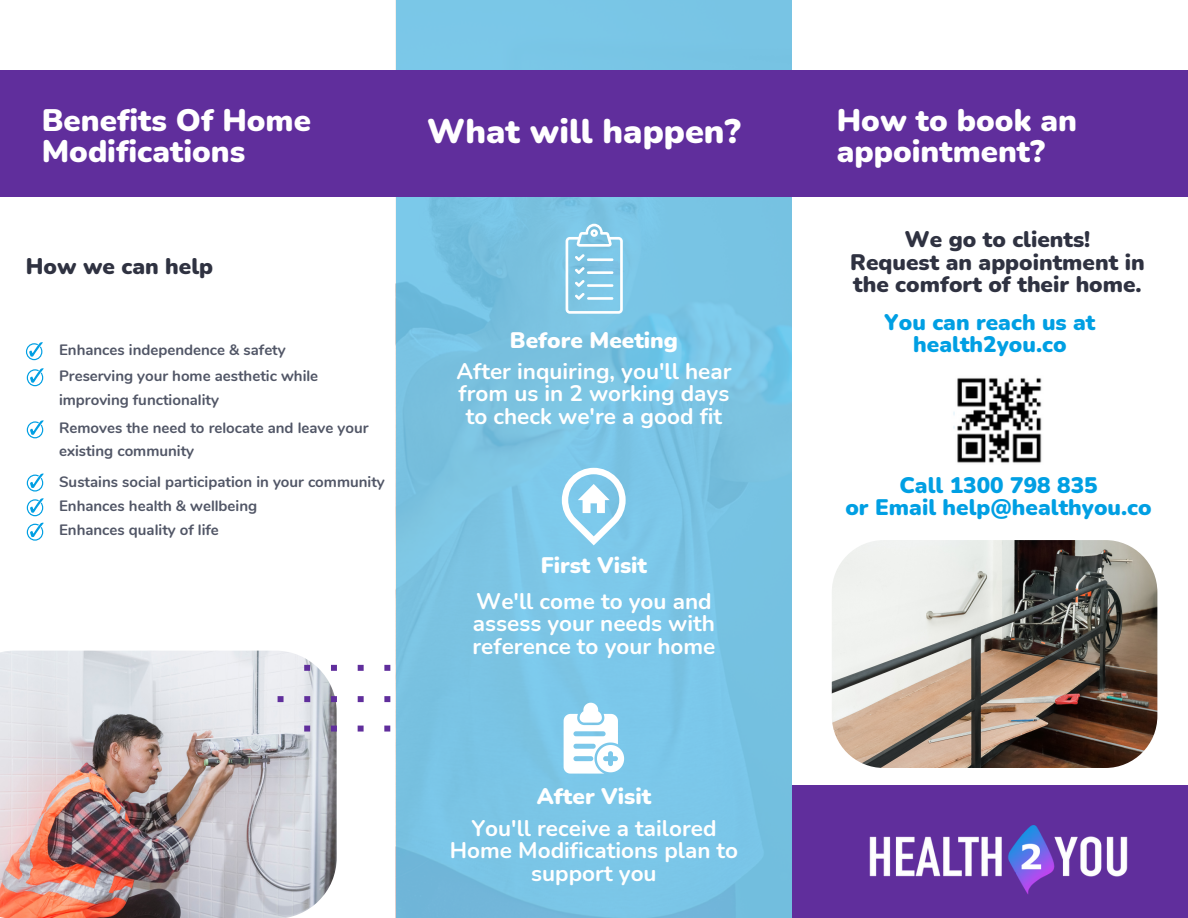
<style>
.page{position:relative;width:1188px;height:918px;background:#fff}
.page>*{position:absolute;margin:0;border:0;box-sizing:border-box;transform-origin:0 0}
.t1{font:900 34.2px "Nunito";color:#fff}
.t2{font:900 31.2px/30.3px "Nunito";color:#fff}
.t3{font:700 22.5px/22.5px "Nunito";color:#fff;text-align:center}
.t4{font:900 22.5px/22.5px "Nunito";color:#2f3241}
.t5{font:900 22.5px/22.5px "Nunito";color:#009fe3;text-align:center}
.t6{font:900 22.5px "Nunito";color:#fff}
.t7{font:700 15px/23.7px "Nunito";color:#515666}
</style>
<div class="page">
<div style="left:396px;top:0;width:396px;height:918px;background:#7ac4e5"></div>
<div style="left:0;top:71px;width:1188px;height:125px;background:#602e9c"></div>
<img style="left:0;top:651px;width:337px;height:267px">
<div style="left:792px;top:785px;width:396px;height:133px;background:#602e9c"></div>
<svg style="left:278px;top:641px;width:118px;height:90px"></svg>
<img style="left:869px;top:825px;width:259px;height:69px">
<img style="left:832px;top:540px;width:325px;height:228px;border-radius:52px">
<img style="left:953px;top:378px;width:89px;height:85px">
<svg style="left:26px;top:342px;width:17px;height:18px"></svg>
<svg style="left:27px;top:368px;width:17px;height:18px"></svg>
<svg style="left:27px;top:420px;width:17px;height:18px"></svg>
<svg style="left:27px;top:474px;width:17px;height:18px"></svg>
<svg style="left:27px;top:498px;width:17px;height:18px"></svg>
<svg style="left:27px;top:523px;width:17px;height:18px"></svg>
<svg style="left:566px;top:224px;width:57px;height:90px"></svg>
<svg style="left:562px;top:468px;width:64px;height:77px"></svg>
<svg style="left:564px;top:703px;width:60px;height:71px"></svg>
<p class="t2" style="left:42px;top:106px;width:271px">Benefits Of Home<br>Modifications</p>
<p class="t2" style="left:837px;top:106px;width:242px">How to book an appointment?</p>
<p class="t1" style="left:427px;top:108px;width:315px">What will happen?</p>
<p class="t4" style="left:26px;top:256px;width:189px">How we can help</p>
<p class="t7" style="left:59px;top:338px;width:228px">Enhances independence &amp; safety</p>
<p class="t6" style="left:510px;top:325px;width:170px">Before Meeting</p>
<p class="t7" style="left:59px;top:364px;width:261px">Preserving your home aesthetic while improving functionality</p>
<p class="t3" style="left:456px;top:360px;width:277px">After inquiring, you'll hear from us in 2 working days to check we're a good fit</p>
<p class="t7" style="left:59px;top:416px;width:311px">Removes the need to relocate and leave your existing community</p>
<p class="t7" style="left:59px;top:470px;width:327px">Sustains social participation in your community</p>
<p class="t7" style="left:59px;top:494px;width:200px">Enhances health &amp; wellbeing</p>
<p class="t7" style="left:59px;top:518px;width:161px">Enhances quality of life</p>
<p class="t6" style="left:541px;top:550px;width:108px">First Visit</p>
<p class="t3" style="left:473px;top:590px;width:244px;text-align:left">We'll come to you and assess your needs with reference to your home</p>
<p class="t6" style="left:537px;top:781px;width:116px">After Visit</p>
<p class="t3" style="left:450px;top:817px;width:290px">You'll receive a tailored<br>Home Modifications plan to support you</p>
<p class="t4" style="left:904px;top:229px;width:187px">We go to clients!</p>
<p class="t4" style="left:850px;top:251px;width:296px">Request an appointment in the comfort of their home.</p>
<p class="t5" style="left:884px;top:311px;width:213px">You can reach us at health2you.co</p>
<p class="t5" style="left:899px;top:474px;width:200px">Call 1300 798 835</p>
<p class="t5" style="left:845px;top:497px;width:308px">or Email help@healthyou.co</p>
</div>
